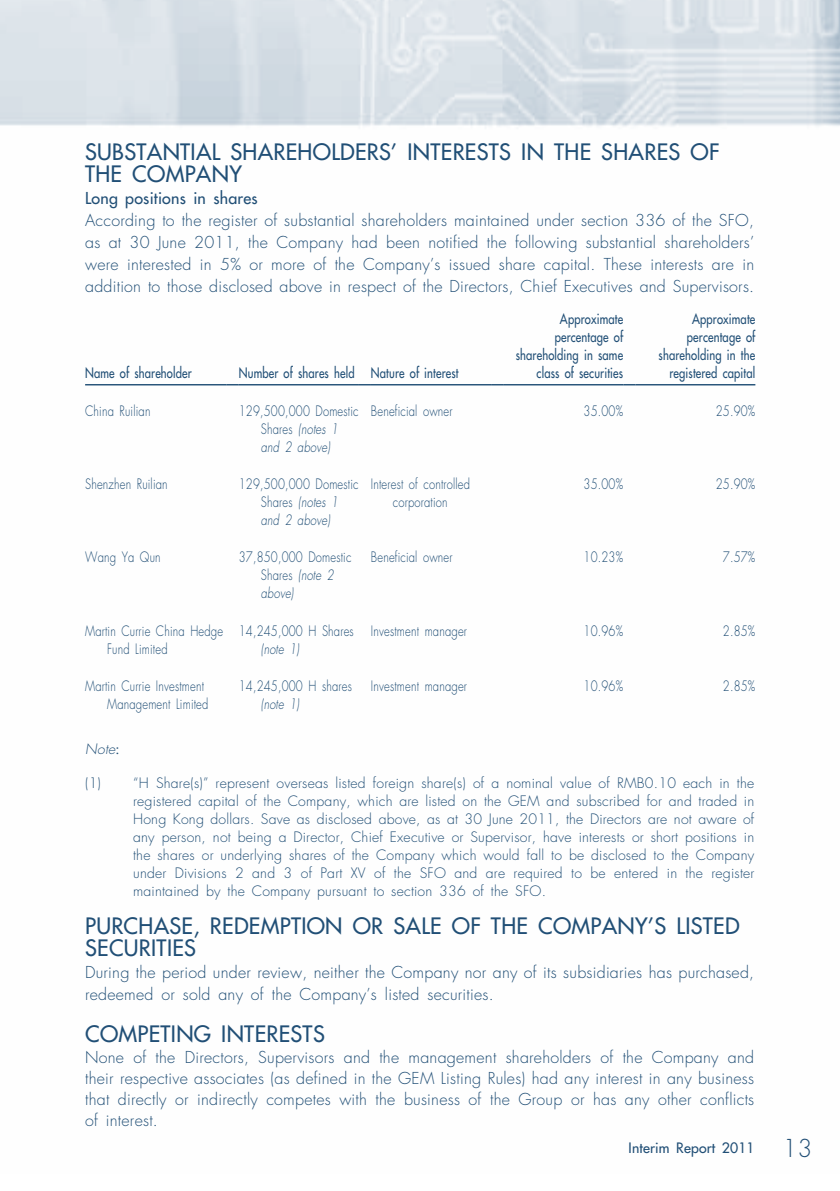
<style>
.page{position:relative;width:840px;height:1191px;background:#fff}
.page>*{position:absolute;margin:0;border:0;box-sizing:border-box;transform-origin:0 0}
.t1{font:500 22px/22px "Futura Std";letter-spacing:.015em;color:#214f76}
.t2{font:300 16px/22px "Futura Std";letter-spacing:.015em;color:#214f76;text-align:justify}
.t3{font:500 16px "Futura Std";letter-spacing:.015em;color:#214f76}
.t4{font:300 14px/18px "Futura Std";letter-spacing:.015em;color:#214f76;text-align:justify}
.t5{font:300 14px/18px "Futura Std";letter-spacing:.015em;color:#214f76;text-align:center;scale:.8 1}
.t6{font:500 14px/18px "Futura Std";letter-spacing:.015em;color:#214f76;text-align:right;scale:.8 1}
.t7{font:500 14px "Futura Std";letter-spacing:.015em;color:#214f76}
.t8{font:italic 300 14px "Futura Std";letter-spacing:.015em;color:#214f76;scale:.8 1}
.t9{font:italic 300 14px "Futura Std";letter-spacing:.015em;color:#214f76}
.s1{font-style:italic}
.s2{font-weight:500;font-style:normal}
.s3{font-weight:300;font-size:24px}
</style>
<div class="page">
<hr style="left:85px;top:384px;width:142px;height:1px;background:#214f76">
<svg style="left:227px;top:384px;width:12px;height:1px"></svg>
<hr style="left:239px;top:384px;width:120px;height:1px;background:#214f76">
<svg style="left:359px;top:384px;width:12px;height:1px"></svg>
<hr style="left:371px;top:384px;width:120px;height:1px;background:#214f76">
<svg style="left:491px;top:384px;width:12px;height:1px"></svg>
<hr style="left:503px;top:384px;width:120px;height:1px;background:#214f76">
<svg style="left:623px;top:384px;width:12px;height:1px"></svg>
<hr style="left:635px;top:384px;width:120px;height:1px;background:#214f76">
<h1 class="t1" style="left:85px;top:141px;width:635px">SUBSTANTIAL SHAREHOLDERS’ INTERESTS IN THE SHARES OF<br>THE COMPANY</h1>
<p class="t3" style="left:85px;top:188px;width:174px">Long positions in shares</p>
<p class="t2" style="left:85px;top:210px;width:670px">According to the register of substantial shareholders maintained under section 336 of the SFO, as at 30 June 2011, the Company had been notified the following substantial shareholders’ were interested in 5% or more of the Company’s issued share capital. These interests are in addition to those disclosed above in respect of the Directors, Chief Executives and Supervisors.</p>
<p class="t6" style="left:85px;top:364px;width:135px">Name of shareholder</p>
<p class="t6" style="left:239px;top:364px;width:276px">Number of shares held Nature of interest</p>
<p class="t6" style="left:515px;top:310px;width:136px">Approximate percentage of shareholding in same class of securities</p>
<p class="t6" style="left:658px;top:310px;width:122px">Approximate percentage of shareholding in the registered capital</p>
<p class="t5" style="left:85px;top:402px;width:83px">China Ruilian</p>
<p class="t5" style="left:239px;top:402px;width:151px">129,500,000 Domestic<br>Shares <span class="s1">(notes 1<br>and 2 above)</span></p>
<p class="t5" style="left:371px;top:402px;width:104px">Beneficial owner</p>
<p class="t5" style="left:583px;top:402px;width:51px">35.00%</p>
<p class="t5" style="left:715px;top:402px;width:51px">25.90%</p>
<p class="t5" style="left:85px;top:475px;width:105px">Shenzhen Ruilian</p>
<p class="t5" style="left:239px;top:475px;width:151px">129,500,000 Domestic<br>Shares <span class="s1">(notes 1<br>and 2 above)</span></p>
<p class="t5" style="left:371px;top:475px;width:125px">Interest of controlled corporation</p>
<p class="t5" style="left:583px;top:475px;width:51px">35.00%</p>
<p class="t5" style="left:715px;top:475px;width:51px">25.90%</p>
<p class="t5" style="left:85px;top:548px;width:96px">Wang Ya Qun</p>
<p class="t5" style="left:261px;top:548px;width:115px;text-align:left;text-indent:-22px">37,850,000 Domestic<br>Shares <span class="s1">(note 2 above)</span></p>
<p class="t5" style="left:371px;top:548px;width:104px">Beneficial owner</p>
<p class="t5" style="left:583px;top:548px;width:51px">10.23%</p>
<p class="t5" style="left:722px;top:548px;width:42px">7.57%</p>
<p class="t5" style="left:107px;top:622px;width:146px;text-align:left;text-indent:-22px">Martin Currie China Hedge<br>Fund Limited</p>
<p class="t5" style="left:239px;top:622px;width:145px">14,245,000 H Shares</p>
<p class="t5" style="left:371px;top:622px;width:121px">Investment manager</p>
<p class="t5" style="left:583px;top:622px;width:51px">10.96%</p>
<p class="t5" style="left:722px;top:622px;width:42px">2.85%</p>
<p class="t8" style="left:261px;top:640px;width:49px">(note 1)</p>
<p class="t5" style="left:107px;top:677px;width:128px;text-align:left;text-indent:-22px">Martin Currie Investment<br>Management Limited</p>
<p class="t5" style="left:239px;top:677px;width:143px">14,245,000 H shares</p>
<p class="t8" style="left:261px;top:695px;width:49px">(note 1)</p>
<p class="t5" style="left:371px;top:677px;width:121px">Investment manager</p>
<p class="t5" style="left:583px;top:677px;width:51px">10.96%</p>
<p class="t5" style="left:722px;top:677px;width:42px">2.85%</p>
<p class="t9" style="left:85px;top:740px;width:36px">Note<span class="s2">:</span></p>
<p class="t4" style="left:133px;top:774px;width:622px;text-indent:-48px">(1) “H Share(s)” represent overseas listed foreign share(s) of a nominal value of RMB0.10 each in the registered capital of the Company, which are listed on the GEM and subscribed for and traded in Hong Kong dollars. Save as disclosed above, as at 30 June 2011, the Directors are not aware of any person, not being a Director, Chief Executive or Supervisor, have interests or short positions in the shares or underlying shares of the Company which would fall to be disclosed to the Company under Divisions 2 and 3 of Part XV of the SFO and are required to be entered in the register maintained by the Company pursuant to section 336 of the SFO.</p>
<h1 class="t1" style="left:85px;top:915px;width:655px">PURCHASE, REDEMPTION OR SALE OF THE COMPANY’S LISTED<br>SECURITIES</h1>
<p class="t2" style="left:85px;top:961px;width:670px">During the period under review, neither the Company nor any of its subsidiaries has purchased, redeemed or sold any of the Company’s listed securities.</p>
<h1 class="t1" style="left:85px;top:1023px;width:241px">COMPETING INTERESTS</h1>
<p class="t2" style="left:85px;top:1047px;width:670px;line-height:21px">None of the Directors, Supervisors and the management shareholders of the Company and their respective associates (as defined in the GEM Listing Rules) had any interest in any business that directly or indirectly competes with the business of the Group or has any other conflicts of interest.</p>
<p class="t7" style="left:628px;top:1138px;width:185px">Interim Report 2011 <span class="s3">13</span></p>
</div>
